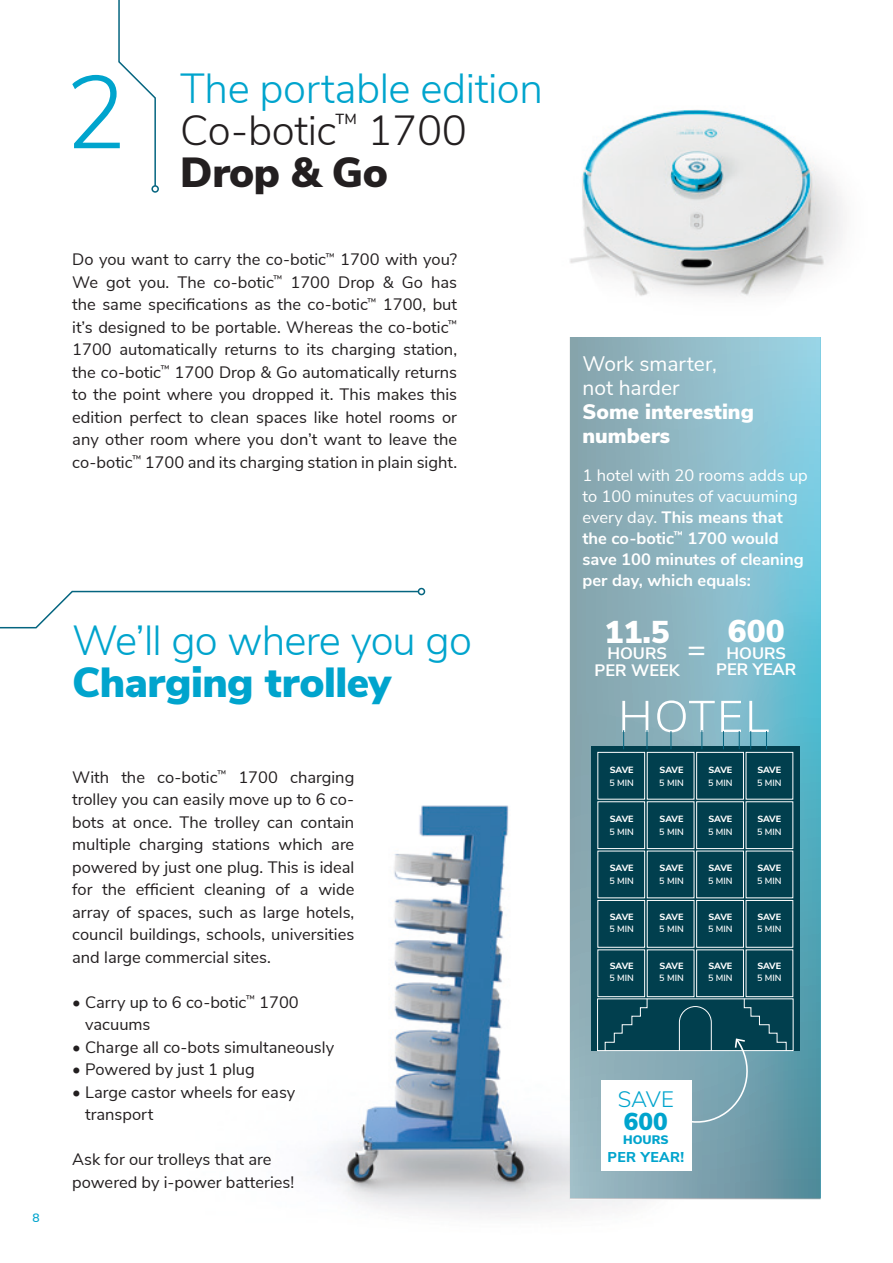
<style>
.page{position:relative;width:893px;height:1263px;background:#fff}
.page>*{position:absolute;margin:0;border:0;box-sizing:border-box;transform-origin:0 0}
.t1{font:300 102.9px "Nunito Sans";color:#00a4cd}
.t2{font:300 42px/42px "Nunito Sans";letter-spacing:-.01em;color:#00a4cd}
.t3{font:900 42px "Nunito Sans";letter-spacing:-.01em;color:#00a4cd}
.t4{font:900 31.5px "Nunito Sans";color:#fff}
.t5{font:31.5px "Nunito Sans";color:#fff}
.t6{font:900 24.45px "Nunito Sans";color:#00a4cd}
.t7{font:300 22.35px "Nunito Sans";color:#00a4cd}
.t8{font:900 21px/24px "Nunito Sans";color:#fff}
.t9{font:21px "Nunito Sans";color:#fff}
.t10{font:16.5px/22.5px "Nunito Sans";color:#231f20;text-align:justify}
.t11{font:700 16.5px/21px "Nunito Sans";color:#fff}
.t12{font:800 14.1px "Nunito Sans";letter-spacing:.03em;color:#00a4cd}
.t13{font:900 12.3px "Nunito Sans";color:#00a4cd}
.t14{font:600 12px "Nunito Sans";color:#00a4cd}
.t15{font:800 9px "Nunito Sans";letter-spacing:-.01em;color:#fff}
.t16{font:600 9px "Nunito Sans";color:#fff}
.s1{color:#231f20}
.s2{font-weight:900;color:#231f20}
.s3{font-weight:400}
</style>
<div class="page">
<img style="left:570px;top:109px;width:275px;height:188px">
<img style="left:307px;top:696px;width:509px;height:522px">
<svg style="left:570px;top:337px;width:251px;height:862px;background:#82b3c1"></svg>
<svg style="left:0;top:590px;width:420px;height:39px"></svg>
<div style="left:418px;top:588px;width:7px;height:7px;border:2px solid #056580;border-radius:50%"></div>
<svg style="left:118px;top:0;width:38px;height:185px"></svg>
<div style="left:151px;top:185px;width:8px;height:8px;border:2px solid #056580;border-radius:50%"></div>
<div style="left:591px;top:746px;width:209px;height:304px;background:#013f4e"></div>
<div style="left:597px;top:949px;width:48px;height:48px;border:1px solid #fff"></div>
<div style="left:597px;top:900px;width:48px;height:48px;border:1px solid #fff"></div>
<div style="left:597px;top:801px;width:48px;height:48px;border:1px solid #fff"></div>
<div style="left:597px;top:752px;width:48px;height:47px;border:1px solid #fff"></div>
<div style="left:696px;top:949px;width:48px;height:48px;border:1px solid #fff"></div>
<div style="left:696px;top:900px;width:48px;height:48px;border:1px solid #fff"></div>
<div style="left:696px;top:851px;width:48px;height:47px;border:1px solid #fff"></div>
<div style="left:696px;top:801px;width:48px;height:48px;border:1px solid #fff"></div>
<div style="left:696px;top:752px;width:48px;height:47px;border:1px solid #fff"></div>
<div style="left:647px;top:900px;width:47px;height:48px;border:1px solid #fff"></div>
<div style="left:746px;top:900px;width:47px;height:48px;border:1px solid #fff"></div>
<div style="left:597px;top:998px;width:196px;height:53px;border:1px solid #fff"></div>
<svg style="left:622px;top:700px;width:147px;height:49px"></svg>
<svg style="left:604px;top:998px;width:183px;height:131px"></svg>
<div style="left:601px;top:1080px;width:91px;height:91px;background:#fff"></div>
<p class="t1" style="left:65px;top:38px;width:63px">2</p>
<p class="t2" style="left:180px;top:65px;width:364px">The portable edition<br><span class="s1">Co-botic</span><sup>™</sup> <span class="s1">1700<br></span><span class="s2">Drop &amp; Go</span></p>
<p class="t10" style="left:72px;top:247px;width:386px">Do you want to carry the co-botic<sup>™</sup> 1700 with you?<br>We got you. The co-botic<sup>™</sup> 1700 Drop &amp; Go has the same specifications as the co-botic<sup>™</sup> 1700, but it’s designed to be portable. Whereas the co-botic<sup>™ </sup>1700 automatically returns to its charging station, the co-botic<sup>™</sup> 1700 Drop &amp; Go automatically returns to the point where you dropped it. This makes this edition perfect to clean spaces like hotel rooms or any other room where you don’t want to leave the co-botic<sup>™</sup> 1700 and its charging station in plain sight.</p>
<p class="t14" style="left:33px;top:1209px;width:9px">8</p>
<p class="t2" style="left:72px;top:616px;width:401px">We’ll go where you go</p>
<p class="t3" style="left:72px;top:651px;width:320px">Charging trolley</p>
<p class="t10" style="left:72px;top:765px;width:284px">With the co-botic<sup>™</sup> 1700 charging trolley you can easily move up to 6 co&shy;bots at once. The trolley can contain multiple charging stations which are powered by just one plug. This is ideal for the efficient cleaning of a wide array of spaces, such as large hotels, council buildings, schools, universities and large commercial sites.</p>
<p class="t10" style="left:85px;top:990px;width:215px;text-indent:-13px">• Carry up to 6 co-botic<sup>™</sup> 1700 vacuums</p>
<p class="t10" style="left:72px;top:1035px;width:263px">• Charge all co-bots simultaneously</p>
<p class="t10" style="left:72px;top:1057px;width:184px">• Powered by just 1 plug</p>
<p class="t10" style="left:85px;top:1080px;width:212px;text-indent:-13px">• Large castor wheels for easy transport</p>
<p class="t10" style="left:72px;top:1147px;width:201px">Ask for our trolleys that are</p>
<p class="t10" style="left:72px;top:1170px;width:224px">powered by i-power batteries!</p>
<p class="t9" style="left:583px;top:348px;width:136px">Work smarter,</p>
<p class="t9" style="left:583px;top:372px;width:99px">not harder</p>
<p class="t8" style="left:583px;top:399px;width:173px">Some interesting numbers</p>
<p class="t11" style="left:583px;top:463px;width:227px"><span class="s3">1 hotel with 20 rooms adds up to 100 minutes of vacuuming every day.</span> This means that the co-botic<sup>™</sup> 1700 would save 100 minutes of cleaning per day, which equals:</p>
<p class="t4" style="left:605px;top:608px;width:67px">11.5</p>
<p class="t11" style="left:607px;top:642px;width:61px">HOURS</p>
<p class="t11" style="left:595px;top:658px;width:87px">PER WEEK</p>
<p class="t5" style="left:687px;top:626px;width:20px">=</p>
<p class="t4" style="left:728px;top:608px;width:58px">600</p>
<p class="t11" style="left:726px;top:641px;width:61px">HOURS</p>
<p class="t11" style="left:716px;top:658px;width:82px">PER YEAR</p>
<p class="t15" style="left:610px;top:763px;width:25px">SAVE</p>
<p class="t16" style="left:609px;top:776px;width:26px">5 MIN</p>
<p class="t15" style="left:660px;top:763px;width:25px">SAVE</p>
<p class="t16" style="left:659px;top:776px;width:26px">5 MIN</p>
<p class="t15" style="left:708px;top:763px;width:25px">SAVE</p>
<p class="t16" style="left:708px;top:776px;width:26px">5 MIN</p>
<p class="t15" style="left:757px;top:763px;width:25px">SAVE</p>
<p class="t16" style="left:757px;top:776px;width:26px">5 MIN</p>
<p class="t15" style="left:610px;top:812px;width:25px">SAVE</p>
<p class="t16" style="left:609px;top:825px;width:26px">5 MIN</p>
<p class="t15" style="left:660px;top:812px;width:25px">SAVE</p>
<p class="t16" style="left:659px;top:825px;width:26px">5 MIN</p>
<p class="t15" style="left:708px;top:812px;width:25px">SAVE</p>
<p class="t16" style="left:708px;top:825px;width:26px">5 MIN</p>
<p class="t15" style="left:757px;top:812px;width:25px">SAVE</p>
<p class="t16" style="left:757px;top:825px;width:26px">5 MIN</p>
<p class="t15" style="left:610px;top:861px;width:25px">SAVE</p>
<p class="t16" style="left:609px;top:874px;width:26px">5 MIN</p>
<p class="t15" style="left:610px;top:910px;width:25px">SAVE</p>
<p class="t16" style="left:609px;top:923px;width:26px">5 MIN</p>
<p class="t15" style="left:660px;top:861px;width:25px">SAVE</p>
<p class="t16" style="left:659px;top:874px;width:26px">5 MIN</p>
<p class="t15" style="left:660px;top:910px;width:25px">SAVE</p>
<p class="t16" style="left:659px;top:923px;width:26px">5 MIN</p>
<p class="t15" style="left:708px;top:861px;width:25px">SAVE</p>
<p class="t16" style="left:708px;top:874px;width:26px">5 MIN</p>
<p class="t15" style="left:708px;top:910px;width:25px">SAVE</p>
<p class="t16" style="left:708px;top:923px;width:26px">5 MIN</p>
<p class="t15" style="left:757px;top:861px;width:25px">SAVE</p>
<p class="t16" style="left:757px;top:874px;width:26px">5 MIN</p>
<p class="t15" style="left:757px;top:910px;width:25px">SAVE</p>
<p class="t16" style="left:757px;top:923px;width:26px">5 MIN</p>
<p class="t15" style="left:610px;top:959px;width:25px">SAVE</p>
<p class="t16" style="left:609px;top:972px;width:26px">5 MIN</p>
<p class="t15" style="left:660px;top:959px;width:25px">SAVE</p>
<p class="t16" style="left:659px;top:972px;width:26px">5 MIN</p>
<p class="t15" style="left:708px;top:959px;width:25px">SAVE</p>
<p class="t16" style="left:708px;top:972px;width:26px">5 MIN</p>
<p class="t15" style="left:757px;top:959px;width:25px">SAVE</p>
<p class="t16" style="left:757px;top:972px;width:26px">5 MIN</p>
<p class="t7" style="left:618px;top:1083px;width:58px">SAVE</p>
<p class="t6" style="left:624px;top:1103px;width:45px">600</p>
<p class="t13" style="left:623px;top:1131px;width:47px">HOURS</p>
<p class="t12" style="left:607px;top:1147px;width:78px">PER YEAR!</p>
</div>
